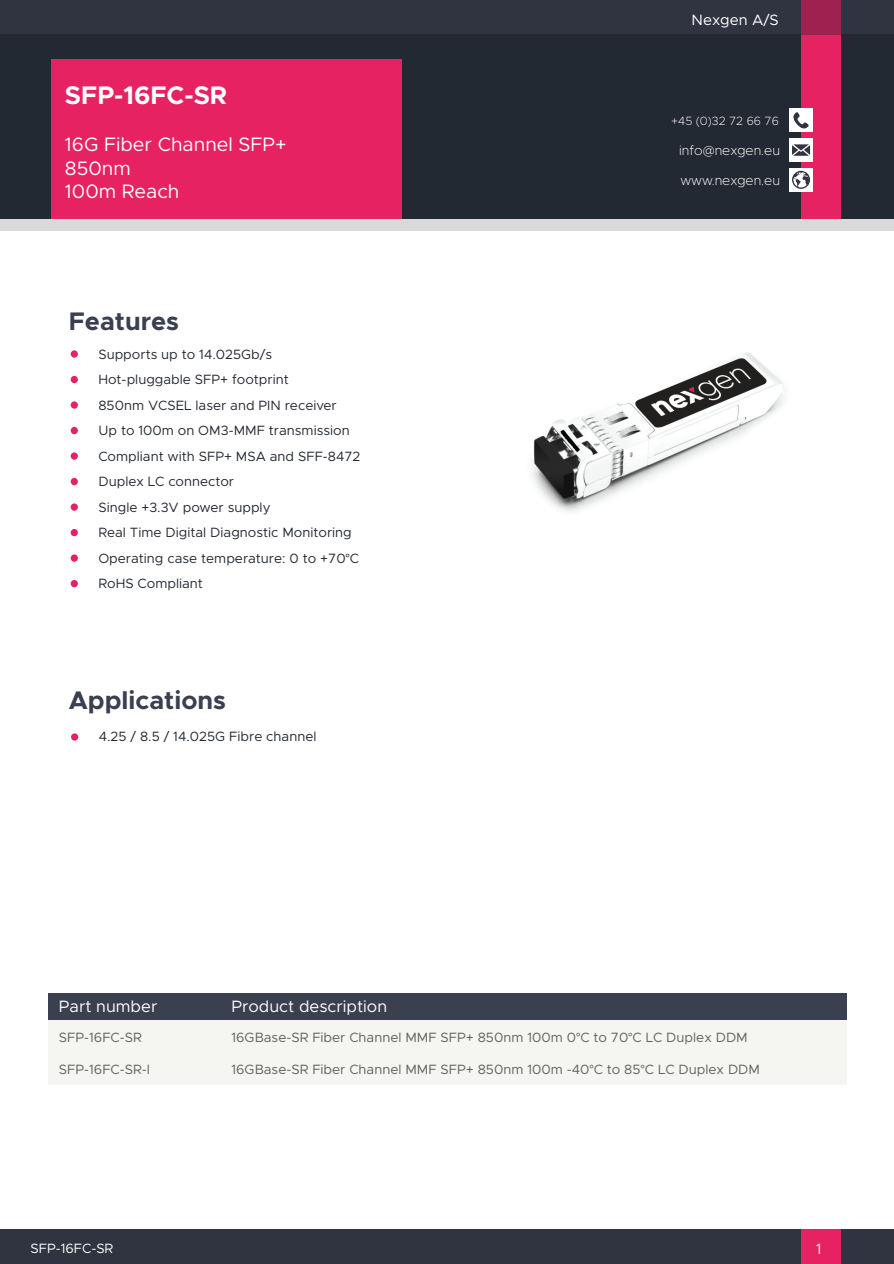
<style>
.page{position:relative;width:894px;height:1264px;background:#fff}
.page>*{position:absolute;margin:0;border:0;box-sizing:border-box;transform-origin:0 0}
.t1{font:700 25.5px "Metropolis";color:#3a4050}
.t2{font:700 25.5px "Metropolis";color:#fff}
.t3{font:19.5px/23.4px "Metropolis";color:#fff}
.t4{font:16.5px "Metropolis";color:#fff}
.t5{font:15px "Metropolis";color:#fff}
.t6{font:13.5px/25.5px "Metropolis";color:#232932}
.t7{font:13.5px "Metropolis";color:#606060}
.t8{font:200 13.5px "Metropolis";color:#fff}
.t9{font:13.5px "Metropolis";color:#fff}
.t10{font:200 12px "Metropolis";color:#fff}
.s1{font-family:"Myriad Pro"}
</style>
<div class="page">
<div style="left:48px;top:1008px;width:798px;height:76px;background:#f5f5f2"></div>
<div style="left:48px;top:993px;width:798px;height:26px;background:#3a4050"></div>
<div style="left:0;top:0;width:893px;height:35px;background:#303440"></div>
<div style="left:0;top:35px;width:893px;height:185px;background:#232932"></div>
<div style="left:51px;top:59px;width:350px;height:160px;background:#e62262"></div>
<div style="left:800px;top:0;width:40px;height:219px;background:#e62262"></div>
<div style="left:800px;top:0;width:40px;height:34px;background:#9e224f"></div>
<div style="left:789px;top:138px;width:23px;height:24px;background:#fff"></div>
<svg style="left:792px;top:144px;width:17px;height:12px"></svg>
<div style="left:789px;top:168px;width:23px;height:23px;background:#fff"></div>
<svg style="left:792px;top:171px;width:17px;height:18px"></svg>
<div style="left:789px;top:109px;width:23px;height:23px;background:#fff"></div>
<svg style="left:793px;top:112px;width:15px;height:17px"></svg>
<div style="left:0;top:219px;width:893px;height:11px;background:#d9d9d9"></div>
<div style="left:71px;top:350px;width:7px;height:7px;background:#e62262;border-radius:50%"></div>
<div style="left:71px;top:376px;width:7px;height:7px;background:#e62262;border-radius:50%"></div>
<div style="left:71px;top:580px;width:7px;height:7px;background:#e62262;border-radius:50%"></div>
<div style="left:71px;top:554px;width:7px;height:7px;background:#e62262;border-radius:50%"></div>
<div style="left:71px;top:529px;width:7px;height:7px;background:#e62262;border-radius:50%"></div>
<div style="left:71px;top:503px;width:7px;height:7px;background:#e62262;border-radius:50%"></div>
<div style="left:71px;top:478px;width:7px;height:7px;background:#e62262;border-radius:50%"></div>
<div style="left:71px;top:452px;width:7px;height:7px;background:#e62262;border-radius:50%"></div>
<div style="left:71px;top:427px;width:7px;height:7px;background:#e62262;border-radius:50%"></div>
<div style="left:71px;top:401px;width:7px;height:7px;background:#e62262;border-radius:50%"></div>
<div style="left:71px;top:733px;width:7px;height:7px;background:#e62262;border-radius:50%"></div>
<div style="left:0;top:1228px;width:893px;height:35px;background:#303440"></div>
<div style="left:800px;top:1228px;width:40px;height:35px;background:#e62262"></div>
<img style="left:532px;top:352px;width:252px;height:160px">
<h1 class="t2" style="left:65px;top:79px;width:164px">SFP-16FC-SR</h1>
<h2 class="t3" style="left:65px;top:133px;width:223px">16G Fiber Channel SFP+<br>850nm<br>100m Reach</h2>
<h1 class="t1" style="left:69px;top:305px;width:112px">Features</h1>
<p class="t6" style="left:98px;top:341px;width:263px">Supports up to 14.025Gb/s<br>Hot-pluggable SFP+ footprint<br>850nm VCSEL laser and PIN receiver<br>Up to 100m on OM3-MMF transmission<br>Compliant with SFP+ MSA and SFF-8472<br>Duplex LC connector<br>Single +3.3V power supply<br>Real Time Digital Diagnostic Monitoring<br>Operating case temperature: 0 to +70<span class="s1">°</span>C<br>RoHS Compliant</p>
<h1 class="t1" style="left:69px;top:684px;width:159px">Applications</h1>
<p class="t6" style="left:99px;top:723px;width:219px">4.25 / 8.5 / 14.025G Fibre channel</p>
<p class="t5" style="left:691px;top:11px;width:89px">Nexgen A/S</p>
<p class="t10" style="left:670px;top:114px;width:109px">+45 (0)32 72 66 76</p>
<p class="t8" style="left:679px;top:142px;width:102px">info@nexgen.eu</p>
<p class="t8" style="left:680px;top:172px;width:101px">www.nexgen.eu</p>
<p class="t4" style="left:59px;top:996px;width:100px">Part number</p>
<p class="t4" style="left:231px;top:996px;width:157px">Product description</p>
<p class="t7" style="left:59px;top:1029px;width:84px">SFP-16FC-SR</p>
<p class="t7" style="left:231px;top:1029px;width:517px">16GBase-SR Fiber Channel MMF SFP+ 850nm 100m 0<span class="s1">°</span>C to 70<span class="s1">°</span>C LC Duplex DDM</p>
<p class="t7" style="left:59px;top:1060px;width:93px">SFP-16FC-SR-I</p>
<p class="t7" style="left:231px;top:1060px;width:530px">16GBase-SR Fiber Channel MMF SFP+ 850nm 100m -40<span class="s1">°</span>C to 85<span class="s1">°</span>C LC Duplex DDM</p>
<p class="t9" style="left:31px;top:1240px;width:84px">SFP-16FC-SR</p>
<p class="t5" style="left:815px;top:1239px;width:7px">1</p>
</div>
